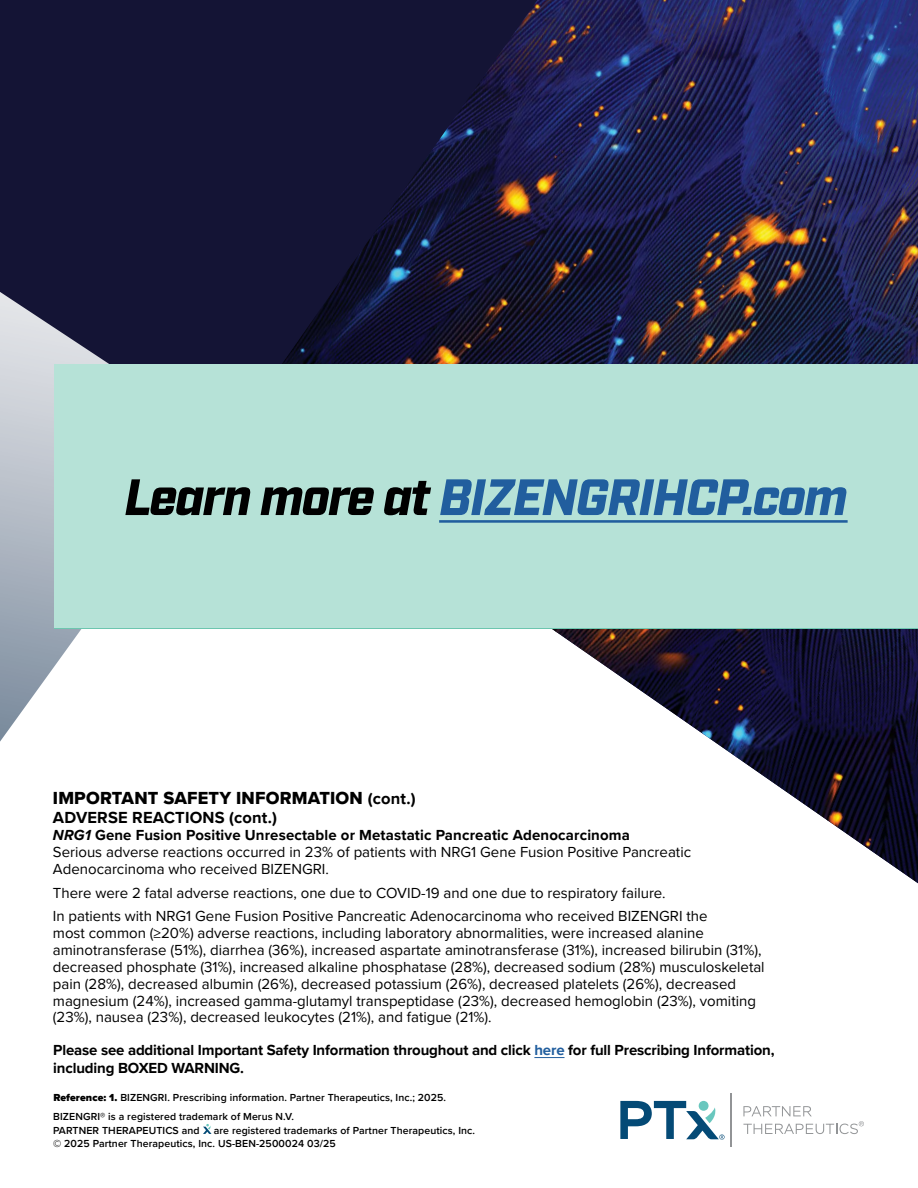
<style>
.page{position:relative;width:918px;height:1188px;background:#fff}
.page>*{position:absolute;margin:0;border:0;box-sizing:border-box;transform-origin:0 0}
.t1{font:italic 900 51px "Industry";letter-spacing:-.025em;color:#215e9e}
.t2{font:18px "Proxima Nova Extrabld";letter-spacing:.01em;color:#000}
.t3{font:700 16.5px "Proxima Nova";letter-spacing:.01em;color:#000}
.t4{font:15px/16.8px "Proxima Nova";color:#000}
.t5{font:700 15px/18.8px "Proxima Nova";letter-spacing:-.01em;color:#000}
.t6{font:600 10.5px/18.9px "Proxima Nova";letter-spacing:.01em;color:#000}
.s1{color:#000}
.s2{font-family:"Proxima Nova";font-weight:700;font-size:16.5px}
.s3{font-weight:700;font-style:italic}
.s4{font-weight:700}
.s5{color:#215e9e}
.s6{font-weight:900}
</style>
<div class="page">
<svg style="left:0;top:442px;width:66px;height:300px"></svg>
<img style="left:745px;top:0;width:173px;height:145px">
<img style="left:629px;top:0;width:116px;height:365px">
<img style="left:537px;top:0;width:92px;height:365px">
<img style="left:691px;top:145px;width:227px;height:613px">
<img style="left:737px;top:293px;width:181px;height:496px">
<img style="left:782px;top:628px;width:45px;height:192px">
<img style="left:510px;top:628px;width:289px;height:62px">
<img style="left:827px;top:628px;width:91px;height:224px">
<img style="left:873px;top:736px;width:45px;height:147px">
<img style="left:555px;top:631px;width:151px;height:95px">
<svg style="left:0;top:0;width:537px;height:442px;background:#1d1d3b"></svg>
<div style="left:54px;top:365px;width:864px;height:263px;background:#b6e2d7"></div>
<hr style="left:534px;top:1057px;width:31px;height:1px;background:#215e9e">
<hr style="left:439px;top:520px;width:409px;height:3px;background:#215e9e">
<hr style="left:730px;top:1094px;width:2px;height:53px;background:#929496">
<svg style="left:743px;top:1106px;width:121px;height:28px"></svg>
<svg style="left:620px;top:1101px;width:105px;height:39px"></svg>
<svg style="left:203px;top:1124px;width:9px;height:10px"></svg>
<h1 class="t1" style="left:124px;top:467px;width:725px"><span class="s1">Learn more at</span> BIZENGRIHCP.com</h1>
<p class="t2" style="left:53px;top:785px;width:364px">IMPORTANT SAFETY INFORMATION <span class="s2">(cont.)</span></p>
<p class="t3" style="left:53px;top:806px;width:226px">ADVERSE REACTIONS (cont.)</p>
<p class="t4" style="left:53px;top:826px;width:640px"><span class="s3">NRG1</span> <span class="s4">Gene Fusion Positive Unresectable or Metastatic Pancreatic Adenocarcinoma<br></span>Serious adverse reactions occurred in 23% of patients with NRG1 Gene Fusion Positive Pancreatic<br>Adenocarcinoma who received BIZENGRI.</p>
<p class="t4" style="left:53px;top:880px;width:656px;line-height:23.7px">There were 2 fatal adverse reactions, one due to COVID-19 and one due to respiratory failure.<br>In patients with NRG1 Gene Fusion Positive Pancreatic Adenocarcinoma who received BIZENGRI the</p>
<p class="t4" style="left:53px;top:924px;width:713px">most common (≥20%) adverse reactions, including laboratory abnormalities, were increased alanine aminotransferase (51%), diarrhea (36%), increased aspartate aminotransferase (31%), increased bilirubin (31%), decreased phosphate (31%), increased alkaline phosphatase (28%), decreased sodium (28%) musculoskeletal pain (28%), decreased albumin (26%), decreased potassium (26%), decreased platelets (26%), decreased magnesium (24%), increased gamma-glutamyl transpeptidase (23%), decreased hemoglobin (23%), vomiting (23%), nausea (23%), decreased leukocytes (21%), and fatigue (21%).</p>
<p class="t5" style="left:53px;top:1040px;width:723px">Please see additional Important Safety Information throughout and click <span class="s5">here</span> for full Prescribing Information, including BOXED WARNING.</p>
<p class="t6" style="left:53px;top:1088px;width:394px"><span class="s6">Reference: 1.</span> BIZENGRI. Prescribing information. Partner Therapeutics, Inc.; 2025.<br>BIZENGRI® is a registered trademark of Merus N.V.</p>
<p class="t6" style="left:53px;top:1120px;width:148px">PARTNER THERAPEUTICS and</p>
<p class="t6" style="left:53px;top:1123px;width:423px;line-height:13.5px;text-indent:161px">are registered trademarks of Partner Therapeutics, Inc. © 2025 Partner Therapeutics, Inc. US-BEN-2500024 03/25</p>
</div>
